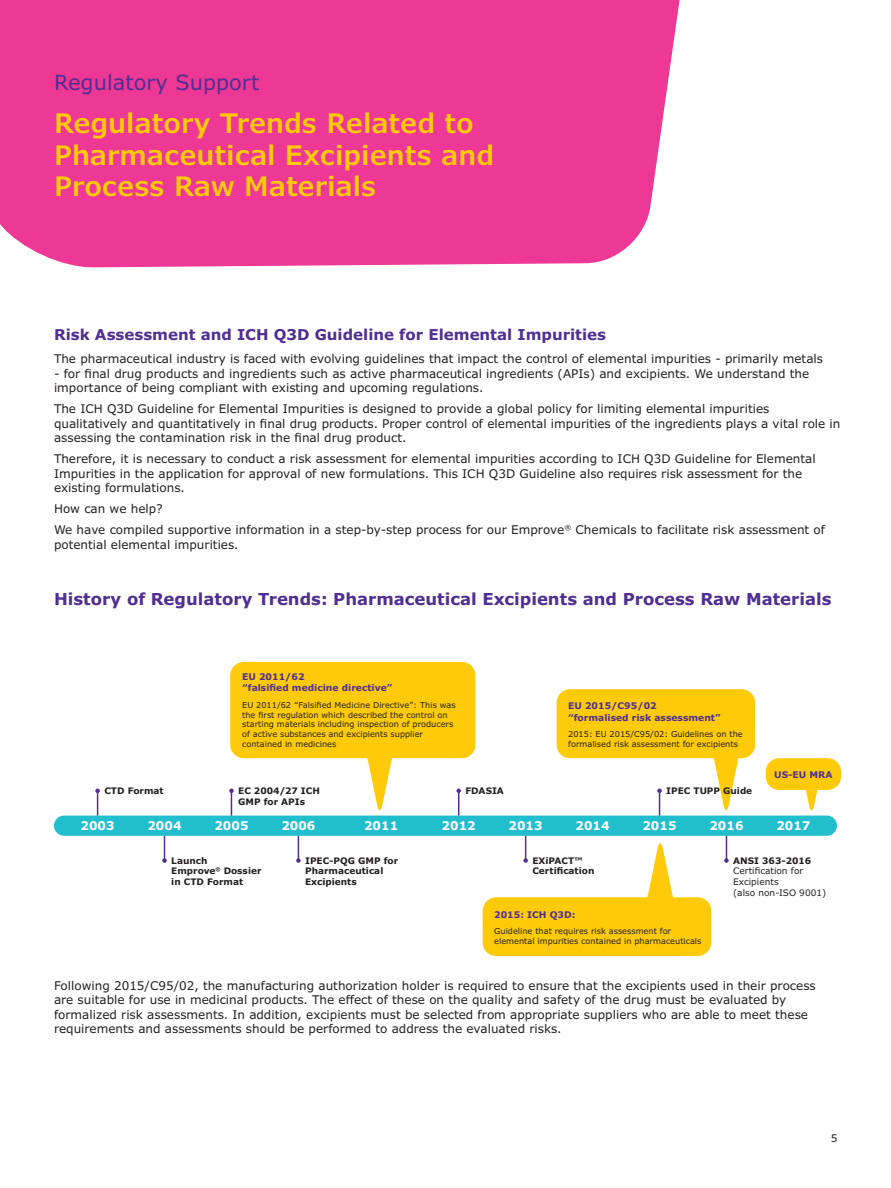
<style>
.page{position:relative;width:891px;height:1188px;background:#fff}
.page>*{position:absolute;margin:0;border:0;box-sizing:border-box;transform-origin:0 0}
.Headline_18_21{font:600 27px/31.5px "Verdana Pro";color:#feca0a}
.Subhead_14_16{font:21px "Verdana Pro";color:#502e92}
.Section_Head_11_13{font:700 16.5px "Verdana Pro";color:#502e92}
.Body_Head_10_12{font:700 15px "Verdana Pro";color:#502e92}
.Body_Copy_9_11{font:12px/14.4px "Verdana Pro";color:#231f20}
.Body_Copy_9_11-2{font:700 12px "Verdana Pro";color:#fff}
.t1{font:10.5px "Verdana Pro";color:#231f20}
.Section_Head_11_13-2{font:700 9.15px "Verdana Pro";color:#502e92}
.Body_Copy_9_11-3{font:700 9px/10.8px "Verdana Pro";color:#231f20}
.Body_Copy_9_11-4{font:9px/10.8px "Verdana Pro";color:#231f20}
.Body_Copy_9_11-5{font:8.25px/9.8px "Verdana Pro";color:#231f20}
.s1{font-weight:700}
</style>
<div class="page">
<div style="left:0;top:0;width:680px;height:268px;background:#ed3896"></div>
<svg style="left:364px;top:758px;width:32px;height:52px"></svg>
<svg style="left:710px;top:758px;width:33px;height:52px"></svg>
<svg style="left:647px;top:843px;width:26px;height:54px"></svg>
<svg style="left:805px;top:790px;width:13px;height:20px"></svg>
<div style="left:54px;top:816px;width:783px;height:20px;background:#21bece;border-radius:10px"></div>
<svg style="left:95px;top:789px;width:5px;height:27px"></svg>
<svg style="left:229px;top:789px;width:5px;height:27px"></svg>
<svg style="left:456px;top:789px;width:5px;height:27px"></svg>
<svg style="left:657px;top:789px;width:5px;height:27px"></svg>
<svg style="left:162px;top:836px;width:5px;height:27px"></svg>
<svg style="left:296px;top:836px;width:5px;height:27px"></svg>
<svg style="left:523px;top:836px;width:5px;height:27px"></svg>
<svg style="left:724px;top:836px;width:5px;height:27px"></svg>
<div style="left:230px;top:662px;width:245px;height:96px;background:#feca0a;border-radius:13px"></div>
<div style="left:557px;top:689px;width:198px;height:69px;background:#feca0a;border-radius:14px"></div>
<div style="left:483px;top:897px;width:228px;height:59px;background:#feca0a;border-radius:14px"></div>
<div style="left:766px;top:758px;width:75px;height:32px;background:#feca0a;border-radius:13px"></div>
<p class="Subhead_14_16" style="left:54px;top:68px;width:207px">Regulatory Support</p>
<p class="Headline_18_21" style="left:54px;top:108px;width:442px">Regulatory Trends Related to<br>Pharmaceutical Excipients and<br>Process Raw Materials</p>
<p class="Body_Head_10_12" style="left:54px;top:325px;width:554px">Risk Assessment and ICH Q3D Guideline for Elemental Impurities</p>
<p class="Body_Copy_9_11" style="left:54px;top:352px;width:771px">The pharmaceutical industry is faced with evolving guidelines that impact the control of elemental impurities - primarily metals</p>
<p class="Body_Copy_9_11" style="left:54px;top:366px;width:757px">- for final drug products and ingredients such as active pharmaceutical ingredients (APIs) and excipients. We understand the importance of being compliant with existing and upcoming regulations.</p>
<p class="Body_Copy_9_11" style="left:54px;top:402px;width:788px">The ICH Q3D Guideline for Elemental Impurities is designed to provide a global policy for limiting elemental impurities qualitatively and quantitatively in final drug products. Proper control of elemental impurities of the ingredients plays a vital role in assessing the contamination risk in the final drug product.</p>
<p class="Body_Copy_9_11" style="left:54px;top:452px;width:763px">Therefore, it is necessary to conduct a risk assessment for elemental impurities according to ICH Q3D Guideline for Elemental<br>Impurities in the application for approval of new formulations. This ICH Q3D Guideline also requires risk assessment for the existing formulations.</p>
<p class="Body_Copy_9_11" style="left:54px;top:502px;width:110px">How can we help?</p>
<p class="Body_Copy_9_11" style="left:54px;top:523px;width:773px">We have compiled supportive information in a step-by-step process for our Emprove<sup>®</sup> Chemicals to facilitate risk assessment of potential elemental impurities.</p>
<p class="Section_Head_11_13" style="left:54px;top:588px;width:779px">History of Regulatory Trends: Pharmaceutical Excipients and Process Raw Materials</p>
<p class="Section_Head_11_13-2" style="left:242px;top:671px;width:64px">EU 2011/62</p>
<p class="Section_Head_11_13-2" style="left:242px;top:682px;width:152px">“falsified medicine directive”</p>
<p class="Body_Copy_9_11-5" style="left:242px;top:700px;width:215px">EU 2011/62 “Falsified Medicine Directive”: This was the first regulation which described the control on starting materials including inspection of producers of active substances and excipients supplier contained in medicines</p>
<p class="Section_Head_11_13-2" style="left:568px;top:700px;width:90px">EU 2015/C95/02</p>
<p class="Section_Head_11_13-2" style="left:568px;top:711px;width:154px">“formalised risk assessment”</p>
<p class="Body_Copy_9_11-5" style="left:568px;top:729px;width:176px">2015: EU 2015/C95/02: Guidelines on the formalised risk assessment for excipients</p>
<p class="Body_Copy_9_11-3" style="left:104px;top:785px;width:61px">CTD Format</p>
<p class="Body_Copy_9_11-3" style="left:238px;top:785px;width:83px">EC 2004/27 ICH<br>GMP for APIs</p>
<p class="Body_Copy_9_11-3" style="left:465px;top:785px;width:40px">FDASIA</p>
<p class="Body_Copy_9_11-3" style="left:666px;top:785px;width:88px">IPEC TUPP Guide</p>
<p class="Section_Head_11_13-2" style="left:774px;top:768px;width:60px">US-EU MRA</p>
<p class="Body_Copy_9_11-2" style="left:81px;top:818px;width:36px">2003</p>
<p class="Body_Copy_9_11-2" style="left:147px;top:818px;width:36px">2004</p>
<p class="Body_Copy_9_11-2" style="left:214px;top:818px;width:36px">2005</p>
<p class="Body_Copy_9_11-2" style="left:281px;top:818px;width:36px">2006</p>
<p class="Body_Copy_9_11-2" style="left:364px;top:818px;width:36px">2011</p>
<p class="Body_Copy_9_11-2" style="left:442px;top:818px;width:36px">2012</p>
<p class="Body_Copy_9_11-2" style="left:509px;top:818px;width:36px">2013</p>
<p class="Body_Copy_9_11-2" style="left:576px;top:818px;width:36px">2014</p>
<p class="Body_Copy_9_11-2" style="left:642px;top:818px;width:36px">2015</p>
<p class="Body_Copy_9_11-2" style="left:709px;top:818px;width:36px">2016</p>
<p class="Body_Copy_9_11-2" style="left:776px;top:818px;width:36px">2017</p>
<p class="Body_Copy_9_11-3" style="left:171px;top:855px;width:92px">Launch<br>Emprove<sup>®</sup> Dossier in CTD Format</p>
<p class="Body_Copy_9_11-3" style="left:305px;top:855px;width:94px">IPEC-PQG GMP for<br>Pharmaceutical<br>Excipients</p>
<p class="Body_Copy_9_11-3" style="left:532px;top:855px;width:64px">EXiPACT™<br>Certification</p>
<p class="Section_Head_11_13-2" style="left:494px;top:908px;width:83px">2015: ICH Q3D:</p>
<p class="Body_Copy_9_11-5" style="left:494px;top:926px;width:209px">Guideline that requires risk assessment for elemental impurities contained in pharmaceuticals</p>
<p class="Body_Copy_9_11-4" style="left:733px;top:855px;width:95px"><span class="s1">ANSI 363-2016<br></span>Certification for<br>Excipients<br>(also non-ISO 9001)</p>
<p class="Body_Copy_9_11" style="left:54px;top:978px;width:763px">Following 2015/C95/02, the manufacturing authorization holder is required to ensure that the excipients used in their process are suitable for use in medicinal products. The effect of these on the quality and safety of the drug must be evaluated by formalized risk assessments. In addition, excipients must be selected from appropriate suppliers who are able to meet these requirements and assessments should be performed to address the evaluated risks.</p>
<p class="t1" style="left:831px;top:1131px;width:8px">5</p>
</div>
